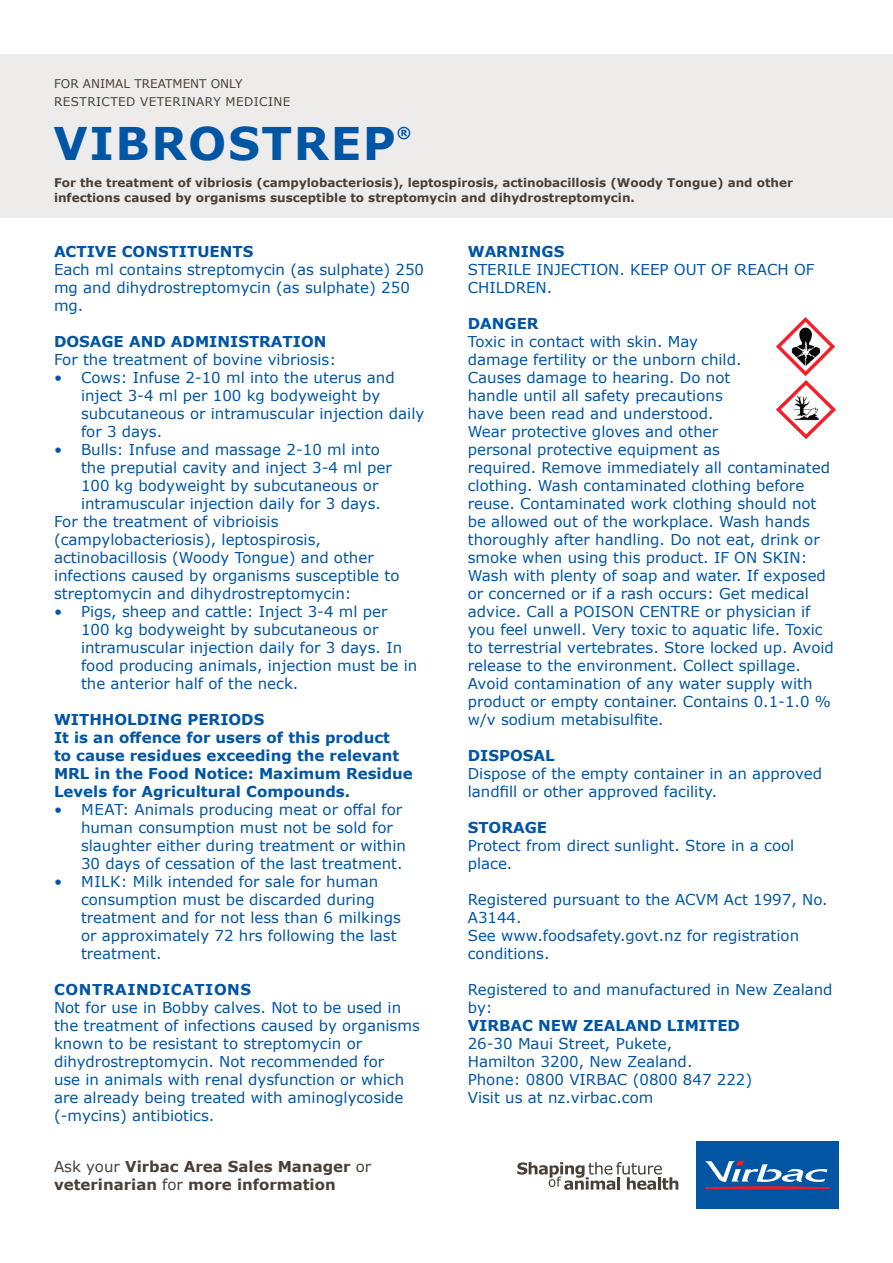
<style>
.page{position:relative;width:893px;height:1263px;background:#fff}
.page>*{position:absolute;margin:0;border:0;box-sizing:border-box;transform-origin:0 0}
.t1{font:700 45px "Verdana";letter-spacing:.035em;color:#0155a5}
.t2{font:15px/18px "Verdana";color:#0155a5}
.t3{font:700 15px/18px "Verdana";color:#0155a5}
.t4{font:700 15px/18px "Verdana";color:#4a4038}
.t5{font:700 15px "Verdana";letter-spacing:.035em;color:#0155a5}
.t6{font:700 12px/14.4px "Verdana";color:#4a4038}
.t7{font:12px "Verdana";letter-spacing:.035em;color:#4a4038}
.t8{font:12px "Verdana";color:#4a4038}
.s1{font-weight:400}
</style>
<div class="page">
<div style="left:0;top:54px;width:893px;height:164px;background:#eeeceb"></div>
<svg style="left:517px;top:1162px;width:161px;height:28px"></svg>
<div style="left:696px;top:1141px;width:143px;height:68px;background:#0155a2"></div>
<hr style="left:705px;top:1187px;width:125px;height:2px;background:#ee1d23;border-radius:50%">
<div style="left:705px;top:1186px;width:125px;height:3px;border:1px solid #ee1d23;border-radius:50%"></div>
<svg style="left:705px;top:1161px;width:122px;height:21px"></svg>
<img style="left:777px;top:318px;width:58px;height:58px">
<img style="left:777px;top:380px;width:58px;height:59px">
<p class="t8" style="left:54px;top:76px;width:190px">FOR ANIMAL TREATMENT ONLY</p>
<p class="t7" style="left:54px;top:94px;width:238px">RESTRICTED VETERINARY MEDICINE</p>
<p class="t1" style="left:54px;top:111px;width:344px">VIBROSTREP</p>
<p class="t3" style="left:397px;top:123px;width:16px">®</p>
<p class="t6" style="left:54px;top:175px;width:740px">For the treatment of vibriosis (campylobacteriosis), leptospirosis, actinobacillosis (Woody Tongue) and other infections caused by organisms susceptible to streptomycin and dihydrostreptomycin.</p>
<p class="t3" style="left:54px;top:242px;width:201px">ACTIVE CONSTITUENTS</p>
<p class="t2" style="left:54px;top:260px;width:372px">Each ml contains streptomycin (as sulphate) 250 mg and dihydrostreptomycin (as sulphate) 250 mg.</p>
<p class="t3" style="left:54px;top:332px;width:274px">DOSAGE AND ADMINISTRATION</p>
<p class="t2" style="left:54px;top:350px;width:284px">For the treatment of bovine vibriosis:</p>
<p class="t2" style="left:81px;top:368px;width:345px;text-indent:-27px">• Cows: Infuse 2-10 ml into the uterus and inject 3-4 ml per 100 kg bodyweight by subcutaneous or intramuscular injection daily for 3 days.</p>
<p class="t2" style="left:81px;top:440px;width:312px;text-indent:-27px">• Bulls: Infuse and massage 2-10 ml into the preputial cavity and inject 3-4 ml per 100 kg bodyweight by subcutaneous or intramuscular injection daily for 3 days.</p>
<p class="t2" style="left:54px;top:512px;width:347px">For the treatment of vibrioisis (campylobacteriosis), leptospirosis, actinobacillosis (Woody Tongue) and other infections caused by organisms susceptible to streptomycin and dihydrostreptomycin:</p>
<p class="t2" style="left:81px;top:602px;width:338px;text-indent:-27px">• Pigs, sheep and cattle: Inject 3-4 ml per 100 kg bodyweight by subcutaneous or intramuscular injection daily for 3 days. In food producing animals, injection must be in the anterior half of the neck.</p>
<p class="t3" style="left:54px;top:710px;width:212px">WITHHOLDING PERIODS</p>
<p class="t3" style="left:54px;top:728px;width:360px">It is an offence for users of this product<br>to cause residues exceeding the relevant MRL in the Food Notice: Maximum Residue Levels for Agricultural Compounds.</p>
<p class="t2" style="left:81px;top:800px;width:326px;text-indent:-27px">• MEAT: Animals producing meat or offal for human consumption must not be sold for slaughter either during treatment or within 30 days of cessation of the last treatment.</p>
<p class="t2" style="left:81px;top:872px;width:321px;text-indent:-27px">• MILK: Milk intended for sale for human consumption must be discarded during treatment and for not less than 6 milkings or approximately 72 hrs following the last treatment.</p>
<p class="t5" style="left:54px;top:978px;width:198px">CONTRAINDICATIONS</p>
<p class="t2" style="left:54px;top:998px;width:367px">Not for use in Bobby calves. Not to be used in the treatment of infections caused by organisms known to be resistant to streptomycin or dihydrostreptomycin. Not recommended for<br>use in animals with renal dysfunction or which are already being treated with aminoglycoside (-mycins) antibiotics.</p>
<p class="t4" style="left:54px;top:1157px;width:319px"><span class="s1">Ask your</span> Virbac Area Sales Manager <span class="s1">or </span>veterinarian <span class="s1">for</span> more information</p>
<p class="t3" style="left:468px;top:242px;width:98px">WARNINGS</p>
<p class="t2" style="left:468px;top:260px;width:348px">STERILE INJECTION. KEEP OUT OF REACH OF<br>CHILDREN.</p>
<p class="t3" style="left:468px;top:314px;width:72px">DANGER</p>
<p class="t2" style="left:468px;top:332px;width:368px">Toxic in contact with skin. May<br>damage fertility or the unborn child.<br>Causes damage to hearing. Do not<br>handle until all safety precautions<br>have been read and understood.<br>Wear protective gloves and other<br>personal protective equipment as<br>required. Remove immediately all contaminated clothing. Wash contaminated clothing before reuse. Contaminated work clothing should not be allowed out of the workplace. Wash hands thoroughly after handling. Do not eat, drink or smoke when using this product. IF ON SKIN:<br>Wash with plenty of soap and water. If exposed or concerned or if a rash occurs: Get medical advice. Call a POISON CENTRE or physician if you feel unwell. Very toxic to aquatic life. Toxic to terrestrial vertebrates. Store locked up. Avoid release to the environment. Collect spillage.<br>Avoid contamination of any water supply with product or empty container. Contains 0.1-1.0 % w/v sodium metabisulfite.</p>
<p class="t3" style="left:468px;top:746px;width:88px">DISPOSAL</p>
<p class="t2" style="left:468px;top:764px;width:356px">Dispose of the empty container in an approved landfill or other approved facility.</p>
<p class="t3" style="left:468px;top:818px;width:81px">STORAGE</p>
<p class="t2" style="left:468px;top:836px;width:328px">Protect from direct sunlight. Store in a cool place.</p>
<p class="t2" style="left:468px;top:890px;width:361px">Registered pursuant to the ACVM Act 1997, No.<br>A3144.</p>
<p class="t2" style="left:468px;top:926px;width:333px">See www.foodsafety.govt.nz for registration conditions.</p>
<p class="t2" style="left:468px;top:980px;width:366px">Registered to and manufactured in New Zealand by:</p>
<p class="t3" style="left:468px;top:1016px;width:274px">VIRBAC NEW ZEALAND LIMITED</p>
<p class="t2" style="left:468px;top:1034px;width:206px">26-30 Maui Street, Pukete,</p>
<p class="t2" style="left:468px;top:1052px;width:226px">Hamilton 3200, New Zealand.</p>
<p class="t2" style="left:468px;top:1070px;width:286px">Phone: 0800 VIRBAC (0800 847 222)</p>
<p class="t2" style="left:468px;top:1088px;width:187px">Visit us at nz.virbac.com</p>
</div>
